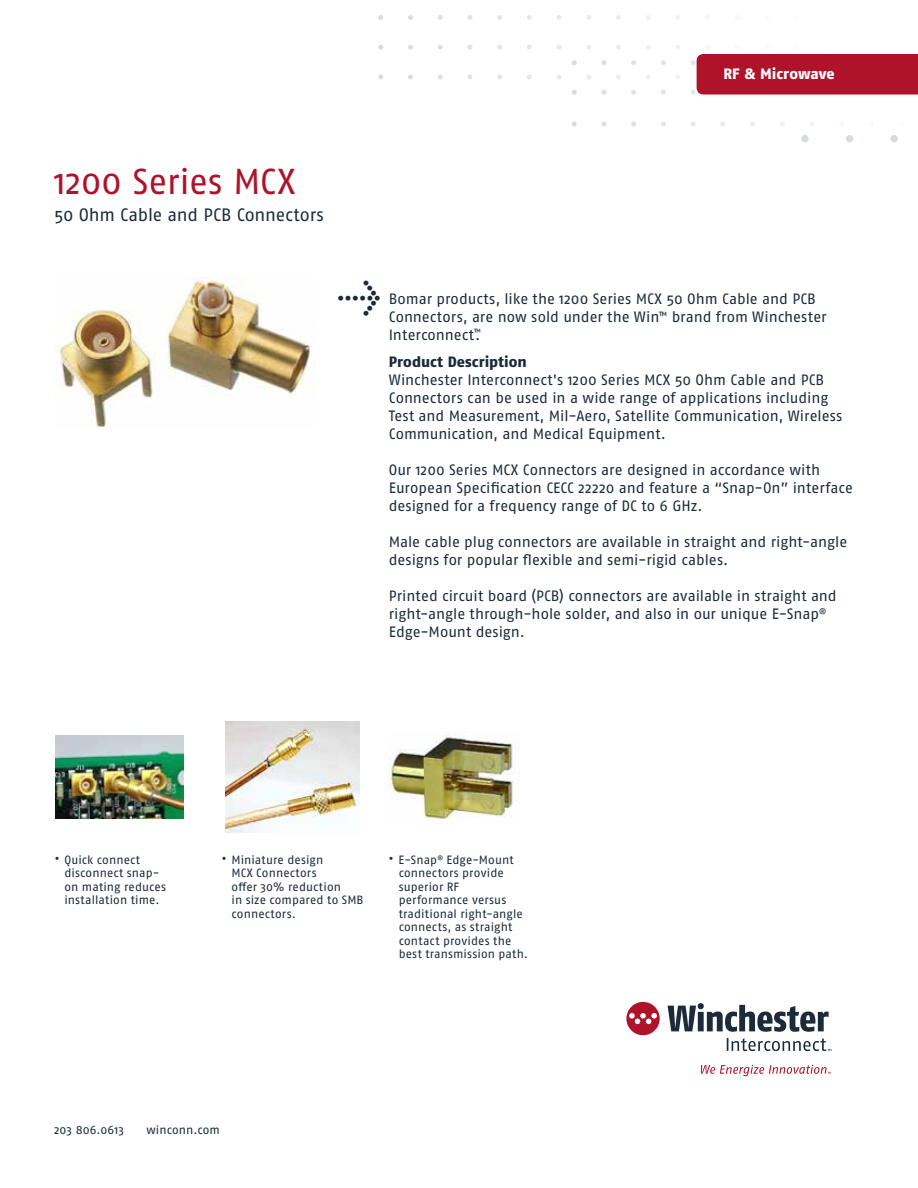
<style>
.page{position:relative;width:918px;height:1188px;background:#fff}
.page>*{position:absolute;margin:0;border:0;box-sizing:border-box;transform-origin:0 0}
.t1{font:36px "Fago OT";letter-spacing:-.015em;color:#ae132a}
.t2{font:500 36px "Meta Pro";color:#1c2b39}
.t3{font:18px "Fago OT";letter-spacing:-.01em;color:#1c2b39}
.t4{font:15px/18px "Fago OT";color:#1c2b39}
.t5{font:800 15px "Fago OT";color:#1c2b39}
.t6{font:800 15px "Fago OT";letter-spacing:-.005em;color:#fff}
.t7{font:12px/13.5px "Fago OT";letter-spacing:.01em;color:#1c2b39}
.s1{font-size:15px}
</style>
<div class="page">
<svg style="left:572px;top:60px;width:5px;height:5px"></svg>
<svg style="left:602px;top:60px;width:4px;height:5px"></svg>
<svg style="left:631px;top:60px;width:5px;height:5px"></svg>
<svg style="left:661px;top:60px;width:5px;height:5px"></svg>
<svg style="left:572px;top:90px;width:5px;height:5px"></svg>
<svg style="left:602px;top:90px;width:4px;height:5px"></svg>
<svg style="left:631px;top:90px;width:5px;height:5px"></svg>
<svg style="left:661px;top:90px;width:5px;height:5px"></svg>
<svg style="left:572px;top:122px;width:5px;height:4px"></svg>
<svg style="left:602px;top:122px;width:4px;height:4px"></svg>
<svg style="left:631px;top:122px;width:5px;height:4px"></svg>
<svg style="left:661px;top:122px;width:5px;height:4px"></svg>
<svg style="left:691px;top:122px;width:5px;height:4px"></svg>
<svg style="left:720px;top:122px;width:5px;height:4px"></svg>
<svg style="left:750px;top:122px;width:5px;height:4px"></svg>
<svg style="left:780px;top:122px;width:5px;height:4px"></svg>
<svg style="left:810px;top:122px;width:4px;height:4px"></svg>
<div style="left:801px;top:135px;width:8px;height:7px;background:#d8dcdb;border-radius:50%"></div>
<div style="left:846px;top:135px;width:7px;height:7px;background:#d8dcdb;border-radius:50%"></div>
<div style="left:890px;top:135px;width:8px;height:7px;background:#d8dcdb;border-radius:50%"></div>
<svg style="left:378px;top:15px;width:5px;height:5px"></svg>
<svg style="left:408px;top:15px;width:5px;height:5px"></svg>
<svg style="left:438px;top:15px;width:5px;height:5px"></svg>
<svg style="left:467px;top:15px;width:5px;height:5px"></svg>
<svg style="left:497px;top:15px;width:5px;height:5px"></svg>
<svg style="left:527px;top:15px;width:5px;height:5px"></svg>
<svg style="left:557px;top:15px;width:5px;height:5px"></svg>
<svg style="left:586px;top:15px;width:5px;height:5px"></svg>
<svg style="left:616px;top:15px;width:5px;height:5px"></svg>
<svg style="left:646px;top:15px;width:5px;height:5px"></svg>
<svg style="left:676px;top:15px;width:4px;height:5px"></svg>
<svg style="left:378px;top:45px;width:5px;height:5px"></svg>
<svg style="left:378px;top:74px;width:5px;height:5px"></svg>
<svg style="left:408px;top:45px;width:5px;height:5px"></svg>
<svg style="left:408px;top:74px;width:5px;height:5px"></svg>
<svg style="left:438px;top:45px;width:5px;height:5px"></svg>
<svg style="left:438px;top:74px;width:5px;height:5px"></svg>
<svg style="left:467px;top:45px;width:5px;height:5px"></svg>
<svg style="left:467px;top:74px;width:5px;height:5px"></svg>
<svg style="left:497px;top:45px;width:5px;height:5px"></svg>
<svg style="left:497px;top:74px;width:5px;height:5px"></svg>
<svg style="left:527px;top:45px;width:5px;height:5px"></svg>
<svg style="left:527px;top:74px;width:5px;height:5px"></svg>
<svg style="left:557px;top:45px;width:5px;height:5px"></svg>
<svg style="left:557px;top:74px;width:5px;height:5px"></svg>
<svg style="left:586px;top:45px;width:5px;height:5px"></svg>
<svg style="left:586px;top:74px;width:5px;height:5px"></svg>
<svg style="left:616px;top:45px;width:5px;height:5px"></svg>
<svg style="left:616px;top:74px;width:5px;height:5px"></svg>
<svg style="left:646px;top:45px;width:5px;height:5px"></svg>
<svg style="left:646px;top:75px;width:5px;height:4px"></svg>
<svg style="left:676px;top:45px;width:4px;height:4px"></svg>
<svg style="left:676px;top:75px;width:4px;height:4px"></svg>
<svg style="left:691px;top:45px;width:227px;height:50px"></svg>
<svg style="left:668px;top:1003px;width:161px;height:29px"></svg>
<svg style="left:727px;top:1038px;width:104px;height:13px"></svg>
<svg style="left:701px;top:1065px;width:130px;height:11px"></svg>
<div style="left:626px;top:1002px;width:34px;height:33px;background:#ae132a;border-radius:50%"></div>
<svg style="left:629px;top:1013px;width:28px;height:11px"></svg>
<img style="left:59px;top:277px;width:255px;height:152px">
<img style="left:55px;top:735px;width:128px;height:83px">
<img style="left:225px;top:722px;width:134px;height:110px">
<img style="left:390px;top:734px;width:124px;height:85px">
<p class="t6" style="left:724px;top:65px;width:113px">RF &amp; Microwave</p>
<h1 class="t1" style="left:54px;top:160px;width:243px">1200 Series MCX</h1>
<p class="t3" style="left:54px;top:204px;width:272px">50 Ohm Cable and PCB Connectors</p>
<h1 class="t2" style="left:338px;top:268px;width:45px">→</h1>
<p class="t4" style="left:389px;top:289px;width:439px">Bomar products, like the 1200 Series MCX 50 Ohm Cable and PCB<br>Connectors, are now sold under the Win<sup>™</sup> brand from Winchester<br>Interconnect<sup>™</sup>.</p>
<p class="t5" style="left:389px;top:352px;width:140px">Product Description</p>
<p class="t4" style="left:389px;top:370px;width:455px">Winchester Interconnect's 1200 Series MCX 50 Ohm Cable and PCB Connectors can be used in a wide range of applications including Test and Measurement, Mil-Aero, Satellite Communication, Wireless Communication, and Medical Equipment.</p>
<p class="t4" style="left:389px;top:460px;width:466px">Our 1200 Series MCX Connectors are designed in accordance with<br>European Specification CECC 22220 and feature a “Snap-On” interface designed for a frequency range of DC to 6 GHz.</p>
<p class="t4" style="left:389px;top:532px;width:460px">Male cable plug connectors are available in straight and right-angle designs for popular flexible and semi-rigid cables.</p>
<p class="t4" style="left:389px;top:586px;width:450px">Printed circuit board (PCB) connectors are available in straight and right-angle through-hole solder, and also in our unique E-Snap<sup>®<br></sup>Edge-Mount design.</p>
<p class="t7" style="left:64px;top:853px;width:103px;text-indent:-10px"><span class="s1">•</span> Quick connect disconnect snap&shy;on mating reduces installation time.</p>
<p class="t7" style="left:399px;top:853px;width:131px;text-indent:-10px"><span class="s1">•</span> E-Snap<sup>®</sup> Edge-Mount connectors provide superior RF performance versus traditional right-angle connects, as straight contact provides the best transmission path.</p>
<p class="t7" style="left:232px;top:853px;width:133px;text-indent:-10px"><span class="s1">•</span> Miniature design<br>MCX Connectors<br>offer 30% reduction<br>in size compared to SMB connectors.</p>
<p class="t7" style="left:54px;top:1123px;width:72px">203 806.0613</p>
<p class="t7" style="left:146px;top:1123px;width:75px">winconn.com</p>
</div>
